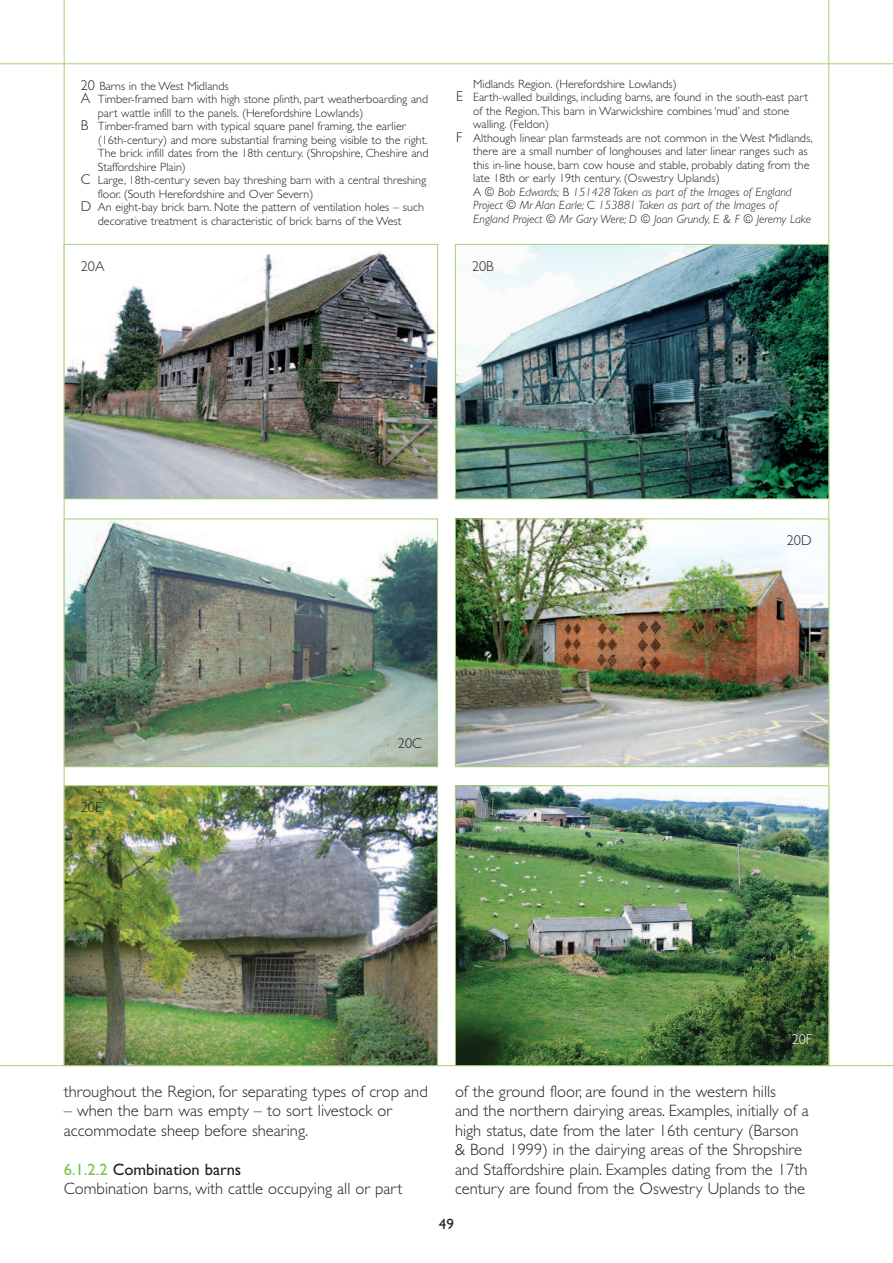
<style>
.page{position:relative;width:893px;height:1263px;background:#fff}
.page>*{position:absolute;margin:0;border:0;box-sizing:border-box;transform-origin:0 0}
.t1{font:300 16.5px/19.5px "Gill Sans";color:#231f20}
.t2{font:15px "Gill Sans";color:#231f20}
.t3{font:300 14.25px "Gill Sans";color:#231f20}
.t4{font:300 14.25px "Gill Sans";color:#fff}
.t5{font:300 12px "Gill Sans";color:#231f20}
.t6{font:italic 300 12px "Gill Sans";color:#231f20}
.s1{font-size:14.25px}
.s2{font-style:normal}
.s3{font-weight:400;color:#7bc249}
.s4{font-weight:400}
</style>
<div class="page">
<hr style="left:0;top:63px;width:893px;height:1px;background:#a4d178">
<hr style="left:0;top:1065px;width:893px;height:1px;background:#a4d178">
<hr style="left:828px;top:0;width:1px;height:1065px;background:#a4d178">
<hr style="left:64px;top:0;width:1px;height:1065px;background:#a4d178">
<img style="left:66px;top:250px;width:370px;height:247px">
<div style="left:64px;top:244px;width:374px;height:255px;border:1px solid #a4d178"></div>
<img style="left:457px;top:246px;width:370px;height:251px">
<div style="left:455px;top:244px;width:374px;height:255px;border:1px solid #a4d178"></div>
<img style="left:66px;top:520px;width:370px;height:245px">
<div style="left:64px;top:518px;width:374px;height:249px;border:1px solid #a4d178"></div>
<img style="left:457px;top:520px;width:370px;height:245px">
<div style="left:455px;top:518px;width:374px;height:249px;border:1px solid #a4d178"></div>
<img style="left:66px;top:787px;width:370px;height:277px">
<div style="left:64px;top:785px;width:374px;height:281px;border:1px solid #a4d178"></div>
<img style="left:457px;top:787px;width:370px;height:277px">
<div style="left:455px;top:785px;width:374px;height:281px;border:1px solid #a4d178"></div>
<p class="t5" style="left:81px;top:81px;width:149px"><span class="s1">20</span> Barns in the West Midlands</p>
<p class="t5" style="left:81px;top:94px;width:349px"><span class="s1">A</span> Timber-framed barn with high stone plinth, part weatherboarding and</p>
<p class="t5" style="left:98px;top:108px;width:267px">part wattle infill to the panels. (Herefordshire Lowlands)</p>
<p class="t5" style="left:81px;top:121px;width:326px"><span class="s1">B</span> Timber-framed barn with typical square panel framing, the earlier</p>
<p class="t5" style="left:98px;top:135px;width:331px">(16th-century) and more substantial framing being visible to the right.</p>
<p class="t5" style="left:98px;top:148px;width:332px">The brick infill dates from the 18th century. (Shropshire, Cheshire and</p>
<p class="t5" style="left:98px;top:162px;width:90px">Staffordshire Plain)</p>
<p class="t5" style="left:81px;top:175px;width:347px"><span class="s1">C</span> Large, 18th-century seven bay threshing barn with a central threshing</p>
<p class="t5" style="left:98px;top:189px;width:217px">floor. (South Herefordshire and Over Severn)</p>
<p class="t5" style="left:81px;top:202px;width:345px"><span class="s1">D</span> An eight-bay brick barn. Note the pattern of ventilation holes – such</p>
<p class="t5" style="left:98px;top:216px;width:305px">decorative treatment is characteristic of brick barns of the West</p>
<p class="t5" style="left:473px;top:79px;width:205px">Midlands Region. (Herefordshire Lowlands)</p>
<p class="t5" style="left:456px;top:93px;width:353px"><span class="s1">E</span> Earth-walled buildings, including barns, are found in the south-east part</p>
<p class="t5" style="left:473px;top:106px;width:318px">of the Region.This barn in Warwickshire combines ‘mud’ and stone</p>
<p class="t5" style="left:473px;top:120px;width:77px">walling. (Feldon)</p>
<p class="t5" style="left:456px;top:133px;width:358px"><span class="s1">F</span> Although linear plan farmsteads are not common in the West Midlands,</p>
<p class="t5" style="left:473px;top:147px;width:336px">there are a small number of longhouses and later linear ranges such as</p>
<p class="t5" style="left:473px;top:160px;width:338px">this in-line house, barn cow house and stable, probably dating from the</p>
<p class="t5" style="left:473px;top:174px;width:248px">late 18th or early 19th century. (Oswestry Uplands)</p>
<p class="t6" style="left:473px;top:187px;width:320px"><span class="s2">A</span> © Bob Edwards; <span class="s2">B</span> 151428 Taken as part of the Images of England</p>
<p class="t6" style="left:473px;top:201px;width:306px">Project © Mr Alan Earle; <span class="s2">C</span> 153881 Taken as part of the Images of</p>
<p class="t6" style="left:473px;top:214px;width:340px">England Project © Mr Gary Were; D © Joan Grundy, E &amp; F © Jeremy Lake</p>
<p class="t3" style="left:81px;top:261px;width:25px">20A</p>
<p class="t3" style="left:472px;top:261px;width:23px">20B</p>
<p class="t3" style="left:81px;top:802px;width:23px">20E</p>
<p class="t3" style="left:398px;top:738px;width:25px">20C</p>
<p class="t3" style="left:787px;top:535px;width:26px">20D</p>
<p class="t4" style="left:792px;top:1034px;width:22px">20F</p>
<h1 class="t1" style="left:64px;top:1083px;width:365px">throughout the Region, for separating types of crop and</h1>
<h1 class="t1" style="left:64px;top:1102px;width:330px">– when the barn was empty – to sort livestock or accommodate sheep before shearing.</h1>
<h1 class="t1" style="left:64px;top:1161px;width:340px"><span class="s3">6.1.2.2</span> <span class="s4">Combination barns<br></span>Combination barns, with cattle occupying all or part</h1>
<p class="t1" style="left:455px;top:1083px;width:355px">of the ground floor, are found in the western hills<br>and the northern dairying areas. Examples, initially of a high status, date from the later 16th century (Barson &amp; Bond 1999) in the dairying areas of the Shropshire and Staffordshire plain. Examples dating from the 17th century are found from the Oswestry Uplands to the</p>
<p class="t2" style="left:439px;top:1214px;width:16px">49</p>
</div>
